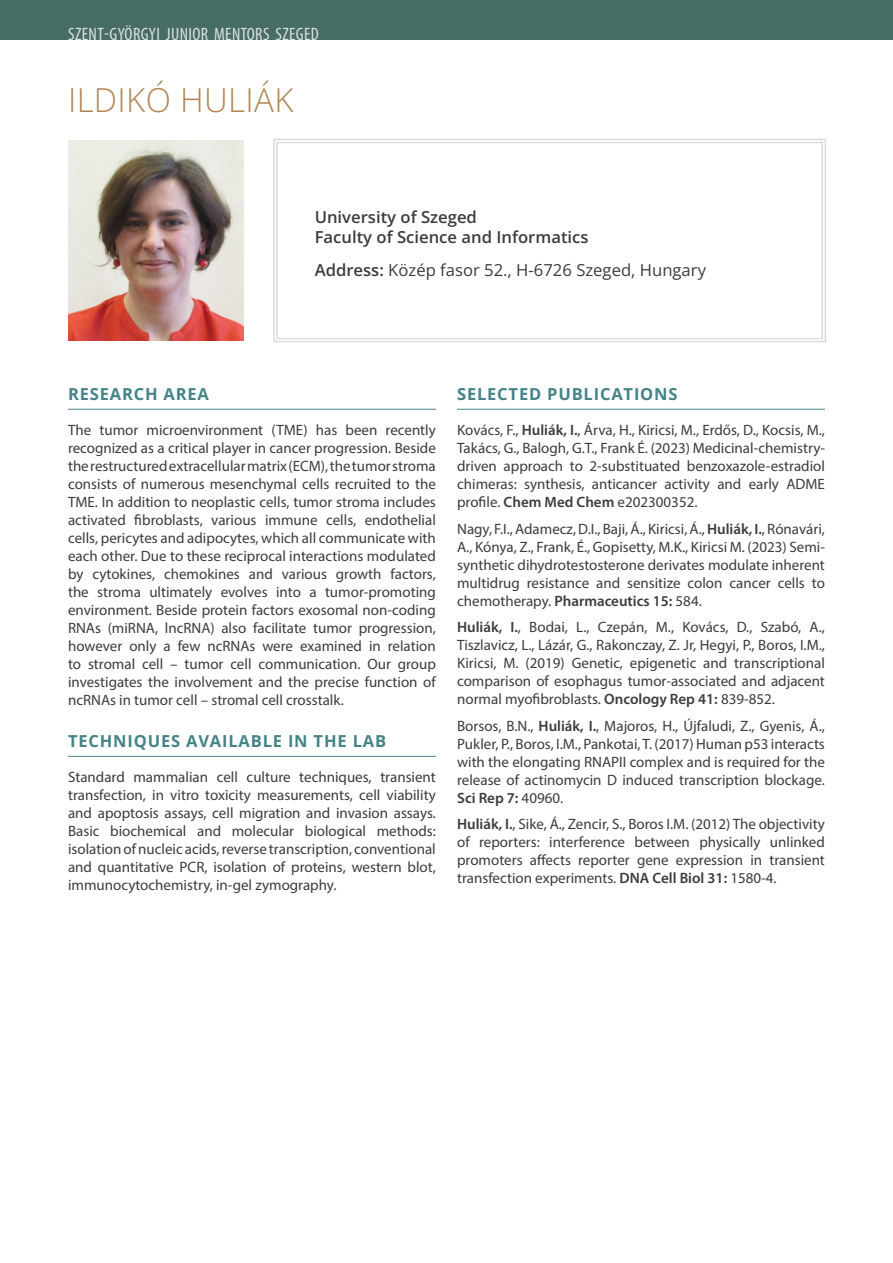
<style>
.page{position:relative;width:893px;height:1263px;background:#fff}
.page>*{position:absolute;margin:0;border:0;box-sizing:border-box;transform-origin:0 0}
.t1{font:33px "Open Sans";letter-spacing:.01em;color:#b28755}
.t2{font:condensed 18px "Myriad Pro";letter-spacing:.02em;color:#fff}
.t3{font:700 16.5px "Open Sans";letter-spacing:.05em;color:#448387}
.t4{font:600 16.5px/19.8px "Open Sans";color:#3c3c3b}
.t5{font:16.5px "Open Sans";color:#3c3c3b}
.t6{font:15px/18px "Myriad Pro";color:#3c3c3b;text-align:justify}
.s1{font-weight:600}
</style>
<div class="page">
<div style="left:0;top:0;width:893px;height:40px;background:#486c66"></div>
<svg style="left:273px;top:138px;width:553px;height:205px"></svg>
<div style="left:276px;top:142px;width:547px;height:197px;border:1px solid #d9dcdc"></div>
<hr style="left:68px;top:409px;width:368px;height:1px;background:#448387">
<hr style="left:68px;top:756px;width:368px;height:1px;background:#448387">
<hr style="left:457px;top:409px;width:368px;height:1px;background:#448387">
<img style="left:68px;top:141px;width:176px;height:199px">
<p class="t2" style="left:68px;top:23px;width:252px">SZENT-GYÖRGYI JUNIOR MENTORS SZEGED</p>
<h1 class="t1" style="left:68px;top:77px;width:227px">ILDIKÓ HULIÁK</h1>
<p class="t4" style="left:315px;top:207px;width:275px">University of Szeged<br>Faculty of Science and Informatics</p>
<p class="t5" style="left:315px;top:258px;width:393px"><span class="s1">Address:</span> Közép fasor 52., H-6726 Szeged, Hungary</p>
<p class="t3" style="left:68px;top:383px;width:142px">RESEARCH AREA</p>
<p class="t6" style="left:68px;top:421px;width:369px">The tumor microenvironment (TME) has been recently recognized as a critical player in cancer progression. Beside the restructured extracellular matrix (ECM), the tumor stroma consists of numerous mesenchymal cells recruited to the TME. In addition to neoplastic cells, tumor stroma includes activated fibroblasts, various immune cells, endothelial cells, pericytes and adipocytes, which all communicate with each other. Due to these reciprocal interactions modulated by cytokines, chemokines and various growth factors, the stroma ultimately evolves into a tumor-promoting environment. Beside protein factors exosomal non-coding RNAs (miRNA, lncRNA) also facilitate tumor progression, however only a few ncRNAs were examined in relation to stromal cell – tumor cell communication. Our group investigates the involvement and the precise function of ncRNAs in tumor cell – stromal cell crosstalk.</p>
<p class="t3" style="left:68px;top:730px;width:320px">TECHNIQUES AVAILABLE IN THE LAB</p>
<p class="t6" style="left:68px;top:768px;width:369px">Standard mammalian cell culture techniques, transient transfection, in vitro toxicity measurements, cell viability and apoptosis assays, cell migration and invasion assays.<br>Basic biochemical and molecular biological methods: isolation of nucleic acids, reverse transcription, conventional and quantitative PCR, isolation of proteins, western blot, immunocytochemistry, in-gel zymography.</p>
<p class="t3" style="left:457px;top:383px;width:222px">SELECTED PUBLICATIONS</p>
<p class="t6" style="left:457px;top:421px;width:369px">Kovács, F., <span class="s1">Huliák, I.</span>, Árva, H., Kiricsi, M., Erdős, D., Kocsis, M., Takács, G., Balogh, G.T., Frank É. (2023) Medicinal-chemistry&shy;driven approach to 2-substituated benzoxazole-estradiol chimeras: synthesis, anticancer activity and early ADME profile. <span class="s1">Chem Med Chem</span> e202300352.</p>
<p class="t6" style="left:457px;top:520px;width:369px">Nagy, F.I., Adamecz, D.I., Baji, Á., Kiricsi, Á., <span class="s1">Huliák, I.</span>, Rónavári, A., Kónya, Z., Frank, É., Gopisetty, M.K., Kiricsi M. (2023) Semi&shy;synthetic dihydrotestosterone derivates modulate inherent multidrug resistance and sensitize colon cancer cells to chemotherapy. <span class="s1">Pharmaceutics 15:</span> 584.</p>
<p class="t6" style="left:457px;top:618px;width:369px"><span class="s1">Huliák, I.</span>, Bodai, L., Czepán, M., Kovács, D., Szabó, A., Tiszlavicz, L., Lázár, G., Rakonczay, Z. Jr, Hegyi, P., Boros, I.M., Kiricsi, M. (2019) Genetic, epigenetic and transcriptional comparison of esophagus tumor-associated and adjacent normal myofibroblasts. <span class="s1">Oncology Rep 41:</span> 839-852.</p>
<p class="t6" style="left:457px;top:717px;width:369px">Borsos, B.N., <span class="s1">Huliák, I.</span>, Majoros, H., Újfaludi, Z., Gyenis, Á., Pukler, P., Boros, I.M., Pankotai, T. (2017) Human p53 interacts with the elongating RNAPII complex and is required for the release of actinomycin D induced transcription blockage.<br><span class="s1">Sci Rep 7:</span> 40960.</p>
<p class="t6" style="left:457px;top:815px;width:369px"><span class="s1">Huliák, I.</span>, Sike, Á., Zencir, S., Boros I.M. (2012) The objectivity of reporters: interference between physically unlinked promoters affects reporter gene expression in transient transfection experiments. <span class="s1">DNA Cell Biol 31:</span> 1580-4.</p>
</div>
